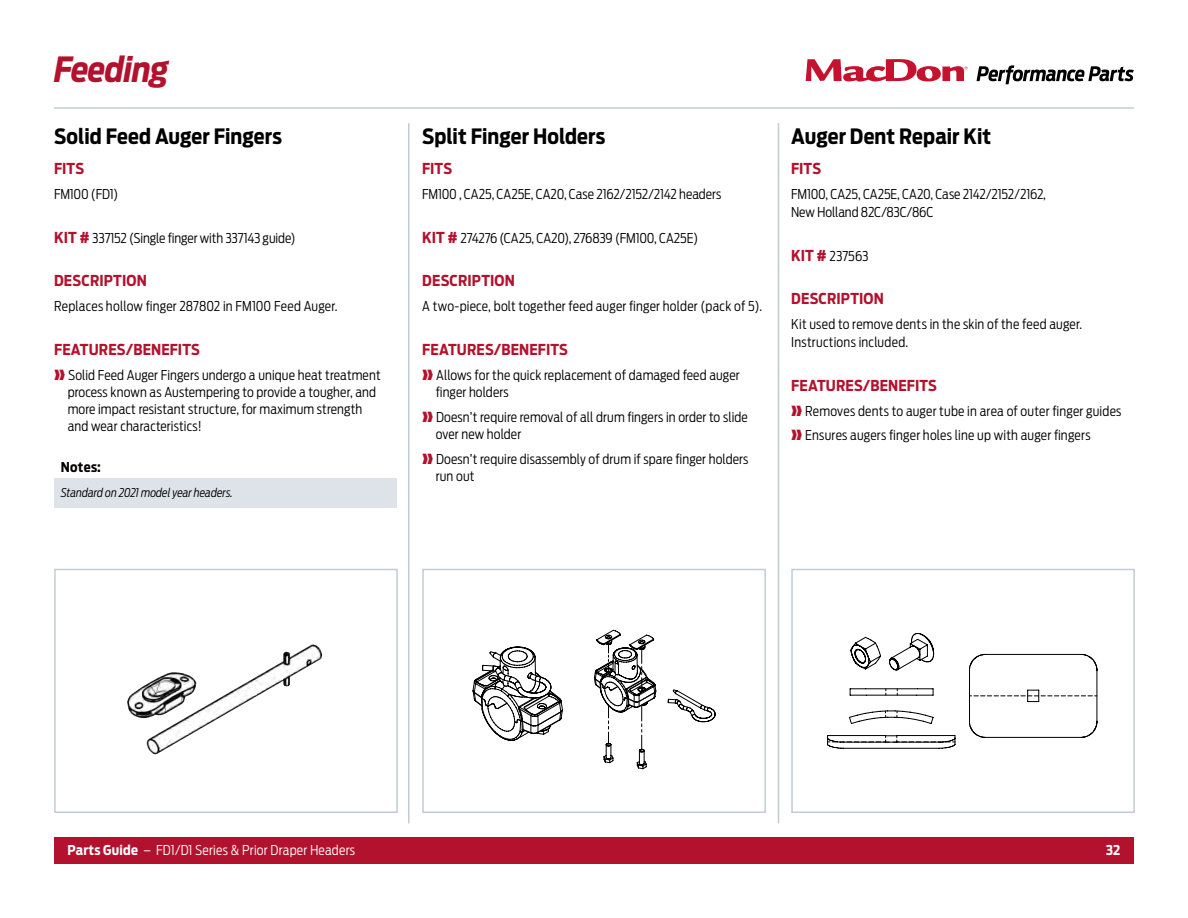
<style>
.page{position:relative;width:1188px;height:918px;background:#fff}
.page>*{position:absolute;margin:0;border:0;box-sizing:border-box;transform-origin:0 0}
.t1{font:italic 700 34.5px "Antenna Cond";letter-spacing:-.015em;color:#b2122d}
.t2{font:700 21px "Antenna Cond";letter-spacing:.005em;color:#000}
.t3{font:700 15px "Antenna Cond";letter-spacing:.005em;color:#b2122d}
.t4{font:300 13.5px/17.2px "Antenna Cond";letter-spacing:.01em;color:#000}
.t5{font:300 13.5px/18px "Antenna Cond";letter-spacing:-.01em;color:#000}
.t6{font:300 13.5px "Antenna Cond";letter-spacing:.02em;color:#fff}
.t7{font:300 13.5px "Antenna Cond";letter-spacing:-.015em;color:#000}
.t8{font:700 13.5px "Antenna Cond";letter-spacing:.02em;color:#000}
.t9{font:700 13.5px "Antenna Cond";color:#fff}
.t10{font:italic 300 12px "Antenna Cond";letter-spacing:-.005em;color:#000}
.s1{font-weight:700;font-size:15px;color:#b2122d}
.s2{color:#b2122d}
.s3{font-weight:700}
</style>
<div class="page">
<div style="left:54px;top:837px;width:1080px;height:27px;background:#b2122d"></div>
<svg style="left:806px;top:59px;width:162px;height:23px"></svg>
<svg style="left:977px;top:65px;width:157px;height:19px"></svg>
<hr style="left:54px;top:107px;width:1080px;height:2px;background:#c2cdd3">
<div style="left:54px;top:569px;width:344px;height:244px;border:2px solid #c2cdd3"></div>
<div style="left:422px;top:569px;width:344px;height:244px;border:2px solid #c2cdd3"></div>
<hr style="left:408px;top:123px;width:2px;height:700px;background:#c2cdd3">
<hr style="left:778px;top:123px;width:1px;height:700px;background:#c2cdd3">
<div style="left:54px;top:478px;width:342px;height:29px;background:#dde3e8"></div>
<svg style="left:472px;top:646px;width:91px;height:95px"></svg>
<svg style="left:594px;top:629px;width:122px;height:141px"></svg>
<svg style="left:850px;top:636px;width:31px;height:34px"></svg>
<svg style="left:889px;top:633px;width:45px;height:38px"></svg>
<svg style="left:969px;top:654px;width:129px;height:84px"></svg>
<svg style="left:849px;top:710px;width:85px;height:14px"></svg>
<svg style="left:827px;top:735px;width:129px;height:14px"></svg>
<hr style="left:828px;top:735px;width:58px;height:1px;background:#000">
<hr style="left:897px;top:735px;width:58px;height:1px;background:#000">
<hr style="left:867px;top:695px;width:50px;height:1px;background:#000">
<hr style="left:866px;top:688px;width:51px;height:1px;background:#000">
<svg style="left:917px;top:688px;width:17px;height:8px"></svg>
<svg style="left:850px;top:688px;width:17px;height:8px"></svg>
<div style="left:791px;top:569px;width:344px;height:244px;border:2px solid #c2cdd3"></div>
<img style="left:127px;top:644px;width:195px;height:111px">
<h1 class="t1" style="left:54px;top:48px;width:116px">Feeding</h1>
<h2 class="t2" style="left:54px;top:123px;width:229px">Solid Feed Auger Fingers</h2>
<h2 class="t2" style="left:422px;top:123px;width:185px">Split Finger Holders</h2>
<p class="t3" style="left:54px;top:160px;width:32px">FITS</p>
<p class="t7" style="left:54px;top:186px;width:66px">FM100 (FD1)</p>
<p class="t3" style="left:422px;top:160px;width:32px">FITS</p>
<p class="t5" style="left:422px;top:185px;width:301px">FM100 , CA25, CA25E, CA20, Case 2162/2152/2142 headers</p>
<p class="t5" style="left:54px;top:229px;width:243px"><span class="s1">KIT #</span> 337152 (Single finger with 337143 guide)</p>
<p class="t5" style="left:422px;top:229px;width:278px"><span class="s1">KIT #</span> 274276 (CA25, CA20), 276839 (FM100, CA25E)</p>
<p class="t3" style="left:54px;top:272px;width:94px">DESCRIPTION</p>
<p class="t4" style="left:54px;top:298px;width:285px">Replaces hollow finger 287802 in FM100 Feed Auger.</p>
<p class="t3" style="left:54px;top:340px;width:147px">FEATURES/BENEFITS</p>
<p class="t4" style="left:68px;top:366px;width:315px;text-indent:-14px"><span class="s2">❱❱</span> Solid Feed Auger Fingers undergo a unique heat treatment process known as Austempering to provide a tougher, and more impact resistant structure, for maximum strength and wear characteristics!</p>
<p class="t8" style="left:61px;top:459px;width:42px">Notes:</p>
<p class="t10" style="left:61px;top:485px;width:174px">Standard on 2021 model year headers.</p>
<p class="t3" style="left:422px;top:272px;width:94px">DESCRIPTION</p>
<p class="t4" style="left:422px;top:298px;width:341px">A two-piece, bolt together feed auger finger holder (pack of 5).</p>
<p class="t3" style="left:422px;top:340px;width:147px">FEATURES/BENEFITS</p>
<p class="t4" style="left:436px;top:366px;width:305px;text-indent:-14px"><span class="s2">❱❱</span> Allows for the quick replacement of damaged feed auger finger holders</p>
<p class="t4" style="left:436px;top:408px;width:314px;text-indent:-14px"><span class="s2">❱❱</span> Doesn’t require removal of all drum fingers in order to slide over new holder</p>
<p class="t4" style="left:436px;top:450px;width:314px;text-indent:-14px"><span class="s2">❱❱</span> Doesn’t require disassembly of drum if spare finger holders run out</p>
<h2 class="t2" style="left:791px;top:123px;width:201px">Auger Dent Repair Kit</h2>
<p class="t3" style="left:791px;top:160px;width:32px">FITS</p>
<p class="t5" style="left:791px;top:185px;width:256px">FM100, CA25, CA25E, CA20, Case 2142/2152/2162,<br>New Holland 82C/83C/86C</p>
<p class="t4" style="left:791px;top:247px;width:79px"><span class="s1">KIT #</span> 237563</p>
<p class="t3" style="left:791px;top:290px;width:94px">DESCRIPTION</p>
<p class="t4" style="left:791px;top:315px;width:292px;line-height:18px">Kit used to remove dents in the skin of the feed auger.<br>Instructions included.</p>
<p class="t3" style="left:791px;top:376px;width:147px">FEATURES/BENEFITS</p>
<p class="t4" style="left:791px;top:398px;width:332px;line-height:24.8px"><span class="s2">❱❱</span> Removes dents to auger tube in area of outer finger guides <span class="s2">❱❱</span> Ensures augers finger holes line up with auger fingers</p>
<p class="t6" style="left:68px;top:842px;width:289px"><span class="s3">Parts Guide</span> – FD1/D1 Series &amp; Prior Draper Headers</p>
<p class="t9" style="left:1106px;top:842px;width:16px">32</p>
</div>
